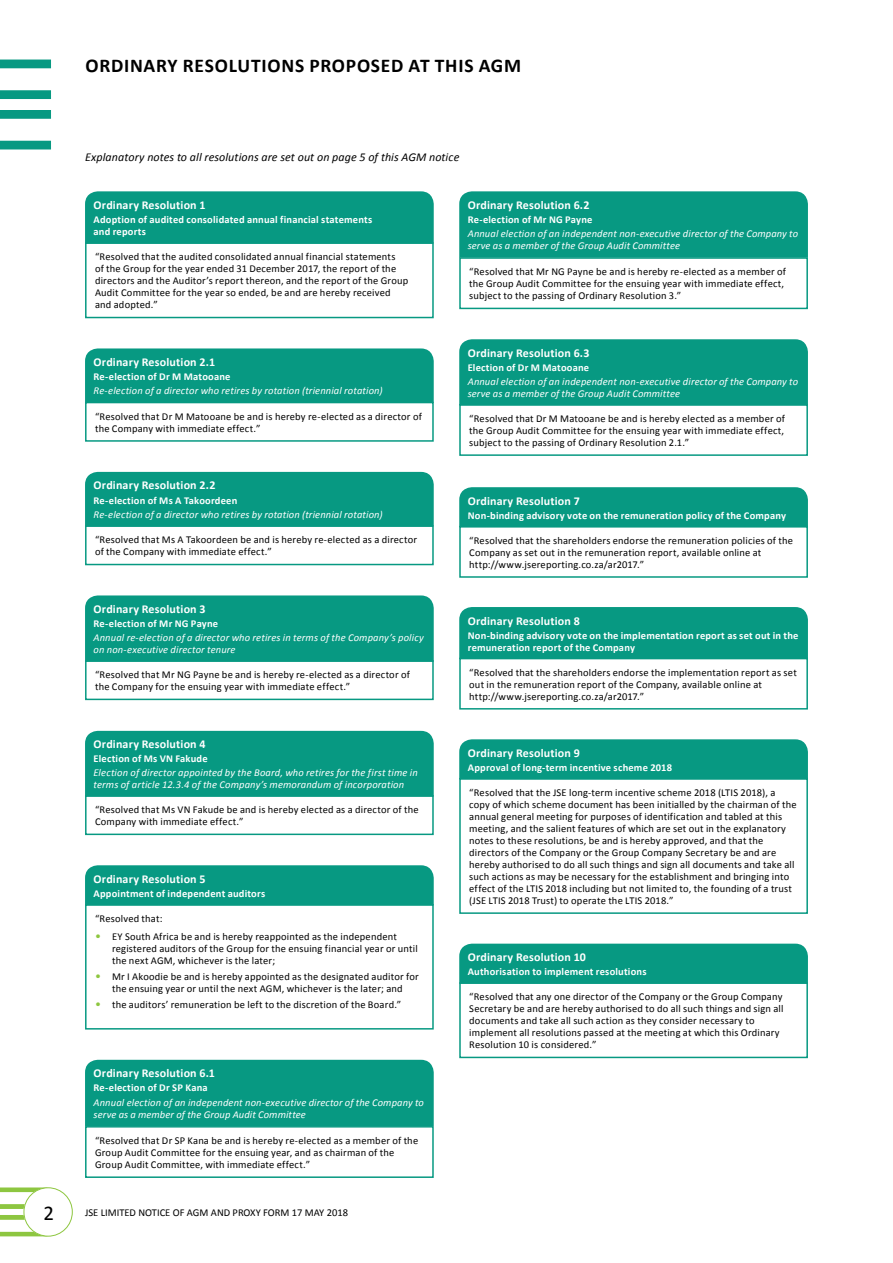
<style>
.page{position:relative;width:893px;height:1263px;background:#fff}
.page>*{position:absolute;margin:0;border:0;box-sizing:border-box;transform-origin:0 0}
.t1{font:21px "Calibri";color:#000}
.t2{font:700 19.5px "Calibri";letter-spacing:.04em;color:#000}
.t3{font:700 12px "Calibri";letter-spacing:.015em;color:#fff}
.t4{font:italic 12px "Calibri";letter-spacing:.01em;color:#000}
.t5{font:10.5px/12px "Calibri";letter-spacing:.015em;color:#000}
.t6{font:italic 10.5px/12px "Calibri";letter-spacing:.01em;color:#fff}
.t7{font:700 10.5px/12px "Calibri";letter-spacing:.02em;color:#fff}
.s1{font-size:12px;color:#8dc63f}
</style>
<div class="page">
<svg style="left:0;top:1187px;width:43px;height:49px"></svg>
<div style="left:23px;top:1187px;width:50px;height:49px;border:1px solid #8dc63f;border-radius:50%"></div>
<svg style="left:0;top:60px;width:51px;height:89px"></svg>
<div style="left:85px;top:402px;width:349px;height:40px;border:2px solid #079982"></div>
<div style="left:85px;top:348px;width:349px;height:55px;background:#079982"></div>
<div style="left:85px;top:472px;width:349px;height:53px;background:#079982"></div>
<div style="left:85px;top:525px;width:349px;height:40px;border:2px solid #079982"></div>
<div style="left:85px;top:595px;width:349px;height:65px;background:#079982"></div>
<div style="left:85px;top:660px;width:349px;height:40px;border:2px solid #079982"></div>
<div style="left:85px;top:731px;width:349px;height:64px;background:#079982"></div>
<div style="left:85px;top:795px;width:349px;height:40px;border:2px solid #079982"></div>
<div style="left:85px;top:865px;width:349px;height:39px;background:#079982"></div>
<div style="left:85px;top:904px;width:349px;height:125px;border:2px solid #079982"></div>
<div style="left:85px;top:1126px;width:349px;height:52px;border:2px solid #079982"></div>
<div style="left:85px;top:1060px;width:349px;height:66px;background:#079982"></div>
<div style="left:459px;top:191px;width:349px;height:66px;background:#079982"></div>
<div style="left:459px;top:257px;width:349px;height:52px;border:2px solid #079982"></div>
<div style="left:459px;top:339px;width:349px;height:65px;background:#079982"></div>
<div style="left:459px;top:404px;width:349px;height:52px;border:2px solid #079982"></div>
<div style="left:459px;top:487px;width:349px;height:39px;background:#079982"></div>
<div style="left:459px;top:526px;width:349px;height:52px;border:2px solid #079982"></div>
<div style="left:85px;top:191px;width:349px;height:51px;background:#079982"></div>
<div style="left:85px;top:242px;width:349px;height:76px;border:2px solid #079982"></div>
<div style="left:459px;top:739px;width:349px;height:39px;background:#079982"></div>
<div style="left:459px;top:778px;width:349px;height:136px;border:2px solid #079982"></div>
<div style="left:459px;top:944px;width:349px;height:38px;background:#079982"></div>
<div style="left:459px;top:982px;width:349px;height:76px;border:2px solid #079982"></div>
<div style="left:459px;top:607px;width:349px;height:51px;background:#079982"></div>
<div style="left:459px;top:658px;width:349px;height:51px;border:2px solid #079982"></div>
<h2 class="t2" style="left:85px;top:53px;width:437px">ORDINARY RESOLUTIONS PROPOSED AT THIS AGM</h2>
<p class="t4" style="left:85px;top:149px;width:376px">Explanatory notes to all resolutions are set out on page 5 of this AGM notice</p>
<p class="t3" style="left:94px;top:197px;width:113px">Ordinary Resolution 1</p>
<p class="t7" style="left:94px;top:213px;width:280px">Adoption of audited consolidated annual financial statements and reports</p>
<p class="t5" style="left:95px;top:251px;width:315px">“Resolved that the audited consolidated annual financial statements<br>of the Group for the year ended 31 December 2017, the report of the directors and the Auditor’s report thereon, and the report of the Group Audit Committee for the year so ended, be and are hereby received and adopted.”</p>
<p class="t3" style="left:468px;top:197px;width:123px">Ordinary Resolution 6.2</p>
<p class="t7" style="left:468px;top:213px;width:126px">Re-election of Mr NG Payne</p>
<p class="t6" style="left:468px;top:227px;width:332px">Annual election of an independent non-executive director of the Company to serve as a member of the Group Audit Committee</p>
<p class="t5" style="left:469px;top:266px;width:318px">“Resolved that Mr NG Payne be and is hereby re-elected as a member of the Group Audit Committee for the ensuing year with immediate effect, subject to the passing of Ordinary Resolution 3.”</p>
<p class="t3" style="left:94px;top:354px;width:123px">Ordinary Resolution 2.1</p>
<p class="t7" style="left:94px;top:371px;width:138px">Re-election of Dr M Matooane</p>
<p class="t6" style="left:94px;top:384px;width:291px">Re-election of a director who retires by rotation (triennial rotation)</p>
<p class="t5" style="left:95px;top:410px;width:328px">“Resolved that Dr M Matooane be and is hereby re-elected as a director of the Company with immediate effect.”</p>
<p class="t3" style="left:94px;top:478px;width:123px">Ordinary Resolution 2.2</p>
<p class="t7" style="left:94px;top:494px;width:145px">Re-election of Ms A Takoordeen</p>
<p class="t6" style="left:94px;top:508px;width:291px">Re-election of a director who retires by rotation (triennial rotation)</p>
<p class="t5" style="left:95px;top:534px;width:324px">“Resolved that Ms A Takoordeen be and is hereby re-elected as a director of the Company with immediate effect.”</p>
<p class="t3" style="left:94px;top:601px;width:113px">Ordinary Resolution 3</p>
<p class="t7" style="left:94px;top:618px;width:126px">Re-election of Mr NG Payne</p>
<p class="t6" style="left:94px;top:631px;width:332px">Annual re-election of a director who retires in terms of the Company’s policy on non-executive director tenure</p>
<p class="t5" style="left:95px;top:669px;width:316px">“Resolved that Mr NG Payne be and is hereby re-elected as a director of the Company for the ensuing year with immediate effect.”</p>
<p class="t3" style="left:94px;top:736px;width:113px">Ordinary Resolution 4</p>
<p class="t7" style="left:94px;top:752px;width:116px">Election of Ms VN Fakude</p>
<p class="t6" style="left:94px;top:766px;width:326px">Election of director appointed by the Board, who retires for the first time in terms of article 12.3.4 of the Company’s memorandum of incorporation</p>
<p class="t5" style="left:95px;top:804px;width:325px">“Resolved that Ms VN Fakude be and is hereby elected as a director of the<br>Company with immediate effect.”</p>
<p class="t3" style="left:94px;top:871px;width:113px">Ordinary Resolution 5</p>
<p class="t7" style="left:94px;top:887px;width:173px">Appointment of independent auditors</p>
<p class="t5" style="left:95px;top:912px;width:69px">“Resolved that:</p>
<p class="t5" style="left:112px;top:930px;width:307px;text-indent:-17px"><span class="s1">•</span> EY South Africa be and is hereby reappointed as the independent registered auditors of the Group for the ensuing financial year or until the next AGM, whichever is the later;</p>
<p class="t5" style="left:95px;top:970px;width:325px;text-align:center"><span class="s1">•</span> Mr I Akoodie be and is hereby appointed as the designated auditor for the ensuing year or until the next AGM, whichever is the later; and</p>
<p class="t5" style="left:95px;top:999px;width:308px"><span class="s1">•</span> the auditors’ remuneration be left to the discretion of the Board.”</p>
<p class="t3" style="left:94px;top:1066px;width:123px">Ordinary Resolution 6.1</p>
<p class="t7" style="left:94px;top:1082px;width:116px">Re-election of Dr SP Kana</p>
<p class="t6" style="left:94px;top:1096px;width:332px">Annual election of an independent non-executive director of the Company to serve as a member of the Group Audit Committee</p>
<p class="t5" style="left:95px;top:1134px;width:325px">“Resolved that Dr SP Kana be and is hereby re-elected as a member of the<br>Group Audit Committee for the ensuing year, and as chairman of the<br>Group Audit Committee, with immediate effect.”</p>
<h1 class="t1" style="left:43px;top:1199px;width:12px">2</h1>
<p class="t5" style="left:85px;top:1206px;width:264px">JSE LIMITED NOTICE OF AGM AND PROXY FORM 17 MAY 2018</p>
<p class="t3" style="left:468px;top:345px;width:123px">Ordinary Resolution 6.3</p>
<p class="t7" style="left:468px;top:361px;width:123px">Election of Dr M Matooane</p>
<p class="t6" style="left:468px;top:375px;width:332px">Annual election of an independent non-executive director of the Company to serve as a member of the Group Audit Committee</p>
<p class="t5" style="left:469px;top:412px;width:317px;text-align:justify">“Resolved that Dr M Matooane be and is hereby elected as a member of the Group Audit Committee for the ensuing year with immediate effect, subject to the passing of Ordinary Resolution 2.1.”</p>
<p class="t3" style="left:468px;top:493px;width:113px">Ordinary Resolution 7</p>
<p class="t7" style="left:468px;top:509px;width:320px">Non-binding advisory vote on the remuneration policy of the Company</p>
<p class="t5" style="left:469px;top:534px;width:325px">“Resolved that the shareholders endorse the remuneration policies of the<br>Company as set out in the remuneration report, available online at http://www.jsereporting.co.za/ar2017.”</p>
<p class="t3" style="left:468px;top:613px;width:113px">Ordinary Resolution 8</p>
<p class="t7" style="left:468px;top:629px;width:332px">Non-binding advisory vote on the implementation report as set out in the remuneration report of the Company</p>
<p class="t5" style="left:469px;top:666px;width:329px">“Resolved that the shareholders endorse the implementation report as set out in the remuneration report of the Company, available online at http://www.jsereporting.co.za/ar2017.”</p>
<p class="t3" style="left:468px;top:745px;width:113px">Ordinary Resolution 9</p>
<p class="t7" style="left:468px;top:761px;width:206px">Approval of long-term incentive scheme 2018</p>
<p class="t5" style="left:469px;top:786px;width:329px">“Resolved that the JSE long-term incentive scheme 2018 (LTIS 2018), a copy of which scheme document has been initialled by the chairman of the annual general meeting for purposes of identification and tabled at this meeting, and the salient features of which are set out in the explanatory notes to these resolutions, be and is hereby approved, and that the directors of the Company or the Group Company Secretary be and are hereby authorised to do all such things and sign all documents and take all such actions as may be necessary for the establishment and bringing into effect of the LTIS 2018 including but not limited to, the founding of a trust (JSE LTIS 2018 Trust) to operate the LTIS 2018.”</p>
<p class="t3" style="left:468px;top:949px;width:120px">Ordinary Resolution 10</p>
<p class="t7" style="left:468px;top:966px;width:180px">Authorisation to implement resolutions</p>
<p class="t5" style="left:469px;top:991px;width:316px">“Resolved that any one director of the Company or the Group Company Secretary be and are hereby authorised to do all such things and sign all documents and take all such action as they consider necessary to implement all resolutions passed at the meeting at which this Ordinary Resolution 10 is considered.”</p>
</div>
